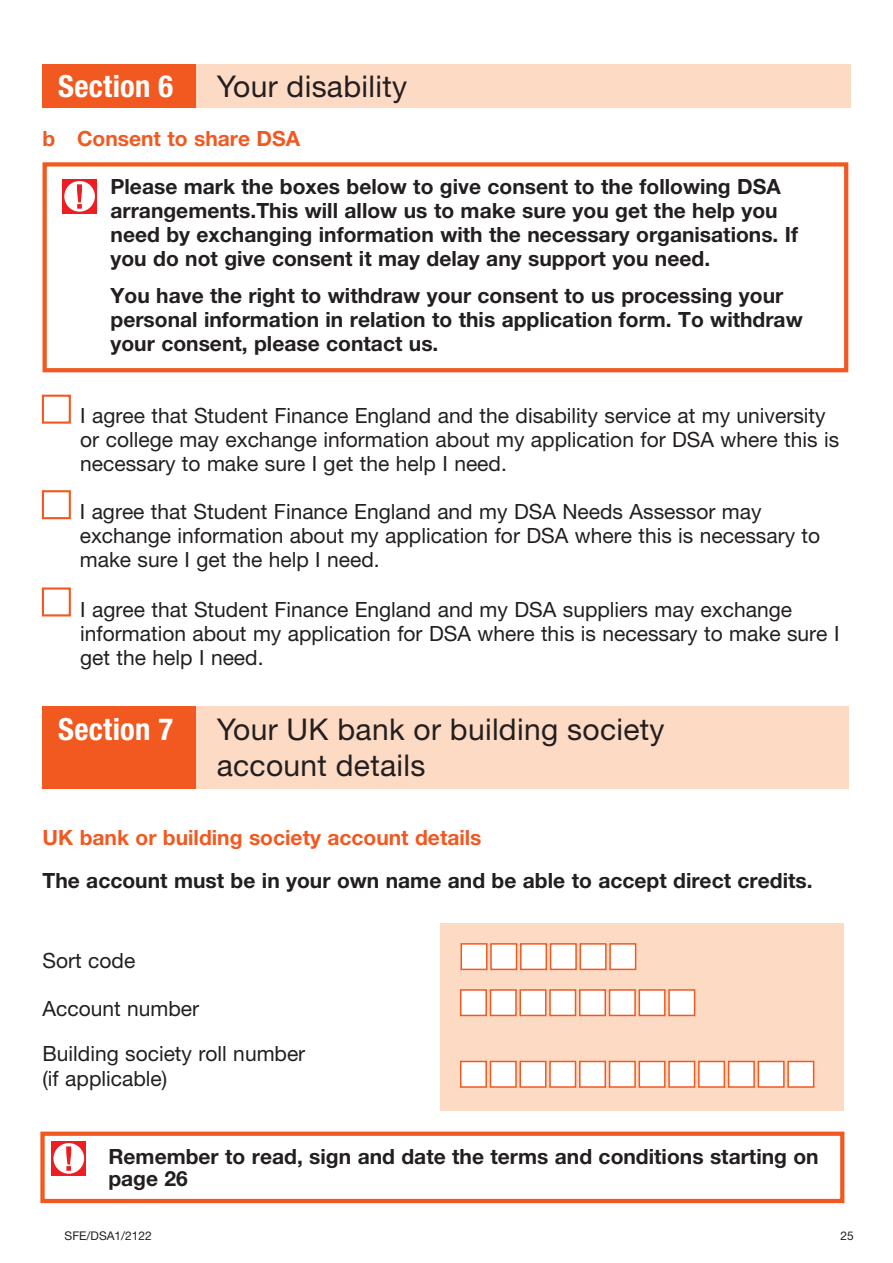
<style>
.page{position:relative;width:893px;height:1263px;background:#fff}
.page>*{position:absolute;margin:0;border:0;box-sizing:border-box;transform-origin:0 0}
.t1{font:700 condensed 30.6px "Helvetica Neue LT Std";letter-spacing:.01em;color:#fff}
.t2{font:30px/36px "Helvetica Neue LT Std";letter-spacing:.01em;color:#231f20}
.t3{font:21px/24px "Helvetica Neue LT Std";color:#231f20}
.t4{font:700 21px/24px "Helvetica Neue LT Std";color:#231f20}
.t5{font:700 21px "Helvetica Neue LT Std";color:#f15921}
.t6{font:12px "Helvetica Neue LT Std";color:#231f20}
</style>
<div class="page">
<svg style="left:850px;top:64px;width:1px;height:34px"></svg>
<div style="left:440px;top:923px;width:404px;height:187px;background:#fddac4"></div>
<div style="left:460px;top:943px;width:27px;height:27px;background:#fff;border:2px solid #f15921"></div>
<div style="left:490px;top:943px;width:27px;height:27px;background:#fff;border:2px solid #f15921"></div>
<div style="left:520px;top:943px;width:27px;height:27px;background:#fff;border:2px solid #f15921"></div>
<div style="left:550px;top:943px;width:27px;height:27px;background:#fff;border:2px solid #f15921"></div>
<div style="left:580px;top:943px;width:27px;height:27px;background:#fff;border:2px solid #f15921"></div>
<div style="left:609px;top:943px;width:27px;height:27px;background:#fff;border:2px solid #f15921"></div>
<div style="left:460px;top:989px;width:27px;height:27px;background:#fff;border:2px solid #f15921"></div>
<div style="left:490px;top:989px;width:27px;height:27px;background:#fff;border:2px solid #f15921"></div>
<div style="left:519px;top:989px;width:27px;height:27px;background:#fff;border:2px solid #f15921"></div>
<div style="left:549px;top:989px;width:27px;height:27px;background:#fff;border:2px solid #f15921"></div>
<div style="left:579px;top:989px;width:27px;height:27px;background:#fff;border:2px solid #f15921"></div>
<div style="left:609px;top:989px;width:27px;height:27px;background:#fff;border:2px solid #f15921"></div>
<div style="left:639px;top:989px;width:27px;height:27px;background:#fff;border:2px solid #f15921"></div>
<div style="left:668px;top:989px;width:27px;height:27px;background:#fff;border:2px solid #f15921"></div>
<div style="left:460px;top:1061px;width:27px;height:27px;background:#fff;border:2px solid #f15921"></div>
<div style="left:490px;top:1061px;width:27px;height:27px;background:#fff;border:2px solid #f15921"></div>
<div style="left:519px;top:1061px;width:27px;height:27px;background:#fff;border:2px solid #f15921"></div>
<div style="left:549px;top:1061px;width:27px;height:27px;background:#fff;border:2px solid #f15921"></div>
<div style="left:579px;top:1061px;width:27px;height:27px;background:#fff;border:2px solid #f15921"></div>
<div style="left:609px;top:1061px;width:27px;height:27px;background:#fff;border:2px solid #f15921"></div>
<div style="left:639px;top:1061px;width:27px;height:27px;background:#fff;border:2px solid #f15921"></div>
<div style="left:668px;top:1061px;width:27px;height:27px;background:#fff;border:2px solid #f15921"></div>
<div style="left:698px;top:1061px;width:27px;height:27px;background:#fff;border:2px solid #f15921"></div>
<div style="left:728px;top:1061px;width:27px;height:27px;background:#fff;border:2px solid #f15921"></div>
<div style="left:758px;top:1061px;width:27px;height:27px;background:#fff;border:2px solid #f15921"></div>
<div style="left:787px;top:1061px;width:27px;height:27px;background:#fff;border:2px solid #f15921"></div>
<svg style="left:848px;top:706px;width:1px;height:32px"></svg>
<svg style="left:41px;top:394px;width:30px;height:30px"></svg>
<svg style="left:41px;top:490px;width:30px;height:30px"></svg>
<svg style="left:41px;top:587px;width:30px;height:30px"></svg>
<div style="left:192px;top:64px;width:658px;height:44px;background:#fddac4"></div>
<div style="left:43px;top:64px;width:153px;height:44px;background:#f15921"></div>
<div style="left:192px;top:706px;width:656px;height:82px;background:#fddac4"></div>
<div style="left:43px;top:706px;width:153px;height:82px;background:#f15921"></div>
<div style="left:43px;top:162px;width:805px;height:210px;border:4px solid #f15921"></div>
<div style="left:63px;top:179px;width:34px;height:34px;background:#ee1d23"></div>
<div style="left:64px;top:181px;width:31px;height:31px;background:#fff;border-radius:50%"></div>
<svg style="left:77px;top:184px;width:5px;height:25px"></svg>
<div style="left:40px;top:1131px;width:804px;height:72px;border:4px solid #f15921"></div>
<div style="left:52px;top:1141px;width:34px;height:34px;background:#ee1d23"></div>
<div style="left:53px;top:1143px;width:31px;height:31px;background:#fff;border-radius:50%"></div>
<svg style="left:66px;top:1146px;width:5px;height:25px"></svg>
<h1 class="t1" style="left:58px;top:68px;width:116px">Section 6</h1>
<h2 class="t2" style="left:217px;top:68px;width:192px">Your disability</h2>
<p class="t5" style="left:43px;top:126px;width:14px">b</p>
<p class="t5" style="left:77px;top:126px;width:225px">Consent to share DSA</p>
<p class="t4" style="left:111px;top:174px;width:689px">Please mark the boxes below to give consent to the following DSA arrangements.This will allow us to make sure you get the help you need by exchanging information with the necessary organisations. If you do not give consent it may delay any support you need.</p>
<p class="t4" style="left:111px;top:283px;width:694px">You have the right to withdraw your consent to us processing your personal information in relation to this application form. To withdraw your consent, please contact us.</p>
<p class="t3" style="left:80px;top:403px;width:760px">I agree that Student Finance England and the disability service at my university or college may exchange information about my application for DSA where this is necessary to make sure I get the help I need.</p>
<p class="t3" style="left:80px;top:500px;width:742px">I agree that Student Finance England and my DSA Needs Assessor may exchange information about my application for DSA where this is necessary to make sure I get the help I need.</p>
<p class="t3" style="left:80px;top:597px;width:761px">I agree that Student Finance England and my DSA suppliers may exchange information about my application for DSA where this is necessary to make sure I get the help I need.</p>
<h2 class="t1" style="left:58px;top:710px;width:116px">Section 7</h2>
<h2 class="t2" style="left:217px;top:711px;width:449px">Your UK bank or building society account details</h2>
<p class="t5" style="left:43px;top:825px;width:440px">UK bank or building society account details</p>
<p class="t4" style="left:43px;top:868px;width:772px">The account must be in your own name and be able to accept direct credits.</p>
<p class="t3" style="left:43px;top:949px;width:94px">Sort code</p>
<p class="t3" style="left:43px;top:996px;width:158px">Account number</p>
<p class="t3" style="left:43px;top:1041px;width:264px">Building society roll number</p>
<p class="t3" style="left:43px;top:1066px;width:126px">(if applicable)</p>
<p class="t4" style="left:108px;top:1144px;width:712px;line-height:22.5px">Remember to read, sign and date the terms and conditions starting on page 26</p>
<p class="t6" style="left:65px;top:1229px;width:89px">SFE/DSA1/2122</p>
<p class="t6" style="left:840px;top:1229px;width:15px">25</p>
</div>
